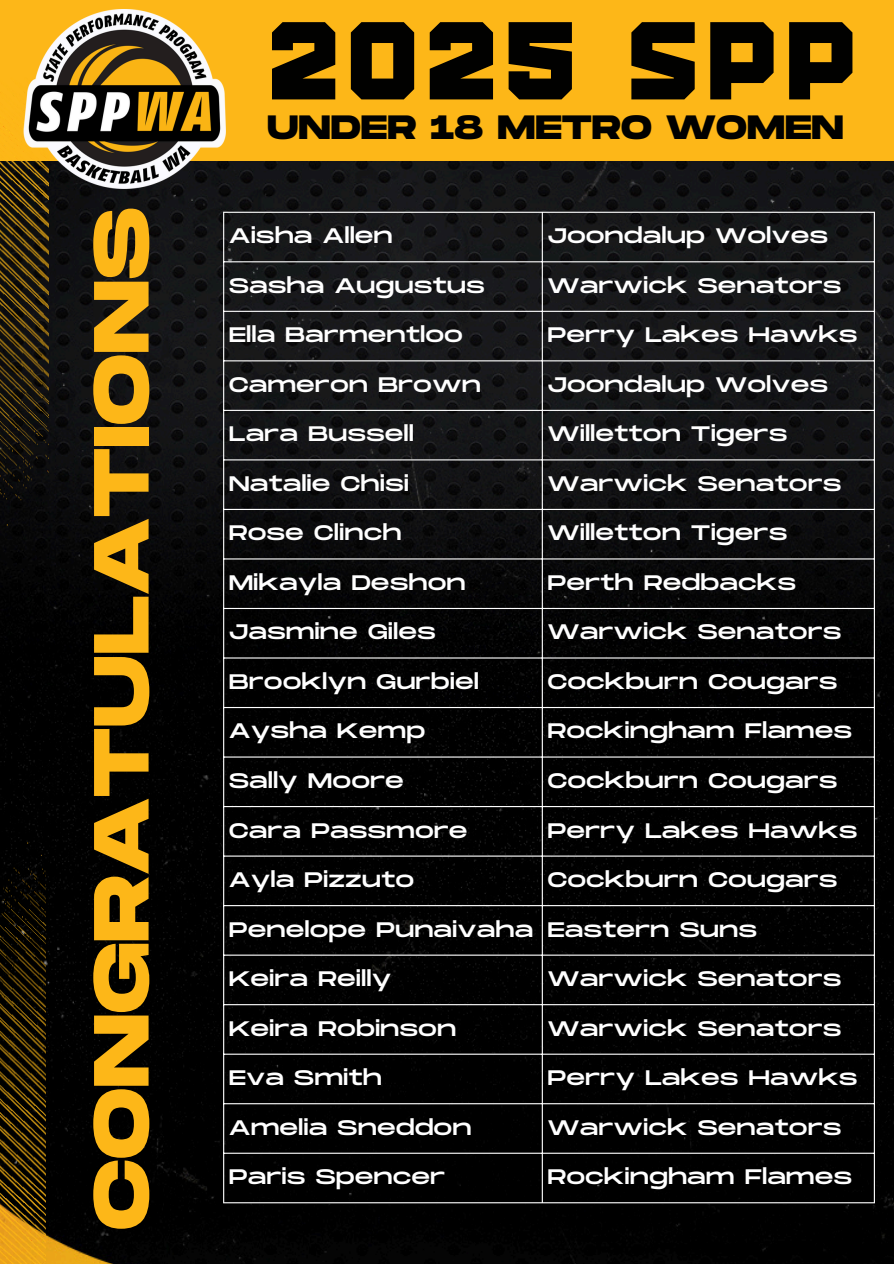
<style>
.page{position:relative;width:894px;height:1264px;background:#fff}
.page>*{position:absolute;margin:0;border:0;box-sizing:border-box;transform-origin:0 0}
.t1{font:195px "Glorynight Short";color:#010100}
.t2{font:700 77.85px "Monument Extended";color:#fdb718}
.t3{font:700 33.6px "Monument Extended";color:#010100}
.t4{font:21px "Monument Extended";color:#fff}
</style>
<div class="page">
<img style="left:0;top:161px;width:893px;height:1102px">
<div style="left:0;top:0;width:893px;height:161px;background:#fdb718"></div>
<img style="left:0;top:838px;width:45px;height:425px">
<img style="left:0;top:188px;width:48px;height:341px">
<hr style="left:223px;top:213px;width:1px;height:989px;background:#fff">
<hr style="left:541px;top:213px;width:1px;height:989px;background:#fff">
<hr style="left:873px;top:213px;width:1px;height:989px;background:#fff">
<hr style="left:223px;top:212px;width:651px;height:1px;background:#fff">
<hr style="left:223px;top:261px;width:651px;height:1px;background:#fff">
<hr style="left:223px;top:311px;width:651px;height:1px;background:#fff">
<hr style="left:223px;top:360px;width:651px;height:1px;background:#fff">
<hr style="left:223px;top:410px;width:651px;height:1px;background:#fff">
<hr style="left:223px;top:459px;width:651px;height:1px;background:#fff">
<hr style="left:223px;top:509px;width:651px;height:1px;background:#fff">
<hr style="left:223px;top:558px;width:651px;height:1px;background:#fff">
<hr style="left:223px;top:608px;width:651px;height:1px;background:#fff">
<hr style="left:223px;top:657px;width:651px;height:1px;background:#fff">
<hr style="left:223px;top:707px;width:651px;height:1px;background:#fff">
<hr style="left:223px;top:756px;width:651px;height:1px;background:#fff">
<hr style="left:223px;top:806px;width:651px;height:1px;background:#fff">
<hr style="left:223px;top:855px;width:651px;height:1px;background:#fff">
<hr style="left:223px;top:905px;width:651px;height:1px;background:#fff">
<hr style="left:223px;top:954px;width:651px;height:1px;background:#fff">
<hr style="left:223px;top:1004px;width:651px;height:1px;background:#fff">
<hr style="left:223px;top:1053px;width:651px;height:1px;background:#fff">
<hr style="left:223px;top:1103px;width:651px;height:1px;background:#fff">
<hr style="left:223px;top:1152px;width:651px;height:1px;background:#fff">
<hr style="left:223px;top:1202px;width:651px;height:1px;background:#fff">
<img style="left:0;top:9px;width:267px;height:179px">
<p class="t2" style="left:78px;top:1229px;width:1024px;rotate:-90deg">CONGRATULATIONS</p>
<p class="t1" style="left:267px;top:-47px;width:597px">2025 spp</p>
<p class="t3" style="left:267px;top:109px;width:578px">UNDER 18 METRO WOMEN</p>
<h2 class="t4" style="left:229px;top:224px;width:166px">Aisha Allen</h2>
<p class="t4" style="left:547px;top:224px;width:282px">Joondalup Wolves</p>
<p class="t4" style="left:229px;top:274px;width:257px">Sasha Augustus</p>
<p class="t4" style="left:547px;top:274px;width:295px">Warwick Senators</p>
<p class="t4" style="left:229px;top:323px;width:236px">Ella Barmentloo</p>
<p class="t4" style="left:547px;top:323px;width:312px">Perry Lakes Hawks</p>
<p class="t4" style="left:229px;top:373px;width:254px">Cameron Brown</p>
<p class="t4" style="left:547px;top:373px;width:282px">Joondalup Wolves</p>
<p class="t4" style="left:229px;top:422px;width:187px">Lara Bussell</p>
<p class="t4" style="left:547px;top:422px;width:241px">Willetton Tigers</p>
<p class="t4" style="left:229px;top:472px;width:182px">Natalie Chisi</p>
<p class="t4" style="left:547px;top:472px;width:295px">Warwick Senators</p>
<p class="t4" style="left:229px;top:521px;width:174px">Rose Clinch</p>
<p class="t4" style="left:547px;top:521px;width:241px">Willetton Tigers</p>
<p class="t4" style="left:229px;top:571px;width:238px">Mikayla Deshon</p>
<p class="t4" style="left:547px;top:571px;width:250px">Perth Redbacks</p>
<p class="t4" style="left:229px;top:620px;width:208px">Jasmine Giles</p>
<p class="t4" style="left:547px;top:620px;width:295px">Warwick Senators</p>
<p class="t4" style="left:229px;top:670px;width:252px">Brooklyn Gurbiel</p>
<p class="t4" style="left:547px;top:670px;width:292px">Cockburn Cougars</p>
<p class="t4" style="left:229px;top:719px;width:198px">Aysha Kemp</p>
<p class="t4" style="left:547px;top:719px;width:306px">Rockingham Flames</p>
<p class="t4" style="left:229px;top:769px;width:177px">Sally Moore</p>
<p class="t4" style="left:547px;top:769px;width:292px">Cockburn Cougars</p>
<p class="t4" style="left:229px;top:818px;width:240px">Cara Passmore</p>
<p class="t4" style="left:547px;top:818px;width:312px">Perry Lakes Hawks</p>
<p class="t4" style="left:229px;top:868px;width:187px">Ayla Pizzuto</p>
<p class="t4" style="left:547px;top:868px;width:292px">Cockburn Cougars</p>
<p class="t4" style="left:229px;top:917px;width:306px">Penelope Punaivaha</p>
<p class="t4" style="left:547px;top:917px;width:211px">Eastern Suns</p>
<p class="t4" style="left:229px;top:967px;width:164px">Keira Reilly</p>
<p class="t4" style="left:547px;top:967px;width:295px">Warwick Senators</p>
<p class="t4" style="left:229px;top:1016px;width:229px">Keira Robinson</p>
<p class="t4" style="left:547px;top:1016px;width:295px">Warwick Senators</p>
<p class="t4" style="left:229px;top:1066px;width:155px">Eva Smith</p>
<p class="t4" style="left:547px;top:1066px;width:312px">Perry Lakes Hawks</p>
<p class="t4" style="left:229px;top:1115px;width:244px">Amelia Sneddon</p>
<p class="t4" style="left:547px;top:1115px;width:295px">Warwick Senators</p>
<p class="t4" style="left:229px;top:1165px;width:218px">Paris Spencer</p>
<p class="t4" style="left:547px;top:1165px;width:306px">Rockingham Flames</p>
</div>
